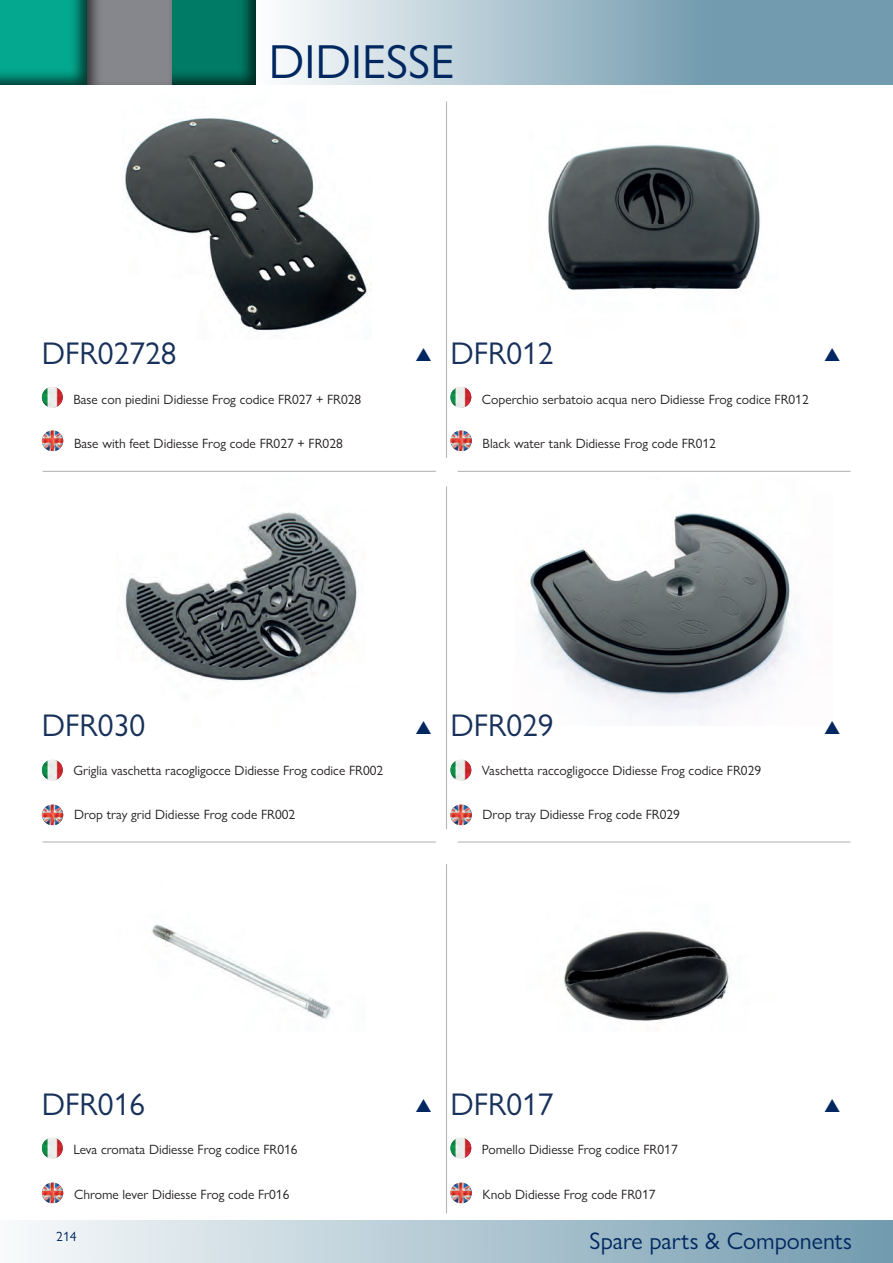
<style>
.page{position:relative;width:893px;height:1263px;background:#fff}
.page>*{position:absolute;margin:0;border:0;box-sizing:border-box;transform-origin:0 0}
.t1{font:48px "Gill Sans Nova";color:#002760}
.t2{font:31.5px "Gill Sans Nova";color:#18315a}
.t3{font:24px "Gill Sans Nova";color:#002760}
.t4{font:13.5px "Gill Sans Nova";color:#231f20}
.t5{font:13.5px "Gill Sans Nova";color:#002760}
</style>
<div class="page">
<svg style="left:287px;top:0;width:606px;height:85px;background:#9fbbc8"></svg>
<div style="left:169px;top:0;width:88px;height:86px;background:#231f20;opacity:.75"></div>
<div style="left:84px;top:0;width:88px;height:87px;background:#231f20;opacity:.75"></div>
<div style="left:0;top:0;width:88px;height:86px;background:#231f20;opacity:.75"></div>
<div style="left:0;top:1220px;width:893px;height:43px;background:linear-gradient(to right,#f8fafb,#729baf)"></div>
<img style="left:125px;top:117px;width:247px;height:219px">
<img style="left:548px;top:144px;width:212px;height:146px">
<img style="left:125px;top:512px;width:233px;height:174px">
<img style="left:152px;top:924px;width:181px;height:95px">
<img style="left:528px;top:513px;width:262px;height:201px">
<img style="left:564px;top:931px;width:167px;height:91px">
<img style="left:42px;top:430px;width:21px;height:21px">
<img style="left:450px;top:430px;width:22px;height:21px">
<img style="left:42px;top:804px;width:21px;height:21px">
<img style="left:450px;top:804px;width:22px;height:21px">
<img style="left:42px;top:1182px;width:21px;height:21px">
<img style="left:450px;top:1182px;width:22px;height:21px">
<img style="left:42px;top:387px;width:21px;height:21px;border-radius:10px">
<img style="left:450px;top:387px;width:21px;height:21px;border-radius:10px">
<img style="left:42px;top:760px;width:21px;height:20px;border-radius:10px">
<img style="left:450px;top:760px;width:21px;height:20px;border-radius:10px">
<img style="left:42px;top:1138px;width:21px;height:20px;border-radius:10px">
<img style="left:450px;top:1138px;width:21px;height:20px;border-radius:10px">
<hr style="left:446px;top:101px;width:1px;height:357px;background:#85888d">
<hr style="left:458px;top:471px;width:392px;height:1px;background:#85888d">
<hr style="left:43px;top:471px;width:393px;height:1px;background:#85888d">
<hr style="left:458px;top:841px;width:392px;height:1px;background:#85888d">
<hr style="left:43px;top:841px;width:393px;height:1px;background:#85888d">
<hr style="left:446px;top:486px;width:1px;height:343px;background:#85888d">
<hr style="left:446px;top:864px;width:1px;height:349px;background:#85888d">
<h1 class="t1" style="left:269px;top:32px;width:187px">DIDIESSE</h1>
<h2 class="t2" style="left:42px;top:334px;width:136px">DFR02728</h2>
<h2 class="t2" style="left:450px;top:334px;width:105px">DFR012</h2>
<p class="t4" style="left:73px;top:391px;width:289px">Base con piedini Didiesse Frog codice FR027 + FR028</p>
<p class="t4" style="left:482px;top:391px;width:328px">Coperchio serbatoio acqua nero Didiesse Frog codice FR012</p>
<p class="t4" style="left:74px;top:435px;width:270px">Base with feet Didiesse Frog code FR027 + FR028</p>
<p class="t4" style="left:483px;top:435px;width:235px">Black water tank Didiesse Frog code FR012</p>
<h2 class="t2" style="left:42px;top:706px;width:105px">DFR030</h2>
<h2 class="t2" style="left:450px;top:706px;width:105px">DFR029</h2>
<p class="t4" style="left:73px;top:762px;width:311px">Griglia vaschetta racogligocce Didiesse Frog codice FR002</p>
<p class="t4" style="left:482px;top:762px;width:281px">Vaschetta raccogligocce Didiesse Frog codice FR029</p>
<p class="t4" style="left:74px;top:807px;width:223px">Drop tray grid Didiesse Frog code FR002</p>
<p class="t4" style="left:483px;top:807px;width:199px">Drop tray Didiesse Frog code FR029</p>
<h2 class="t2" style="left:42px;top:1084px;width:105px">DFR016</h2>
<h2 class="t2" style="left:450px;top:1084px;width:105px">DFR017</h2>
<p class="t4" style="left:73px;top:1141px;width:226px">Leva cromata Didiesse Frog codice FR016</p>
<p class="t4" style="left:482px;top:1141px;width:197px">Pomello Didiesse Frog codice FR017</p>
<p class="t4" style="left:74px;top:1186px;width:217px">Chrome lever Didiesse Frog code Fr016</p>
<p class="t4" style="left:483px;top:1186px;width:174px">Knob Didiesse Frog code FR017</p>
<p class="t5" style="left:56px;top:1228px;width:22px">214</p>
<h3 class="t3" style="left:590px;top:1226px;width:264px">Spare parts &amp; Components</h3>
</div>
